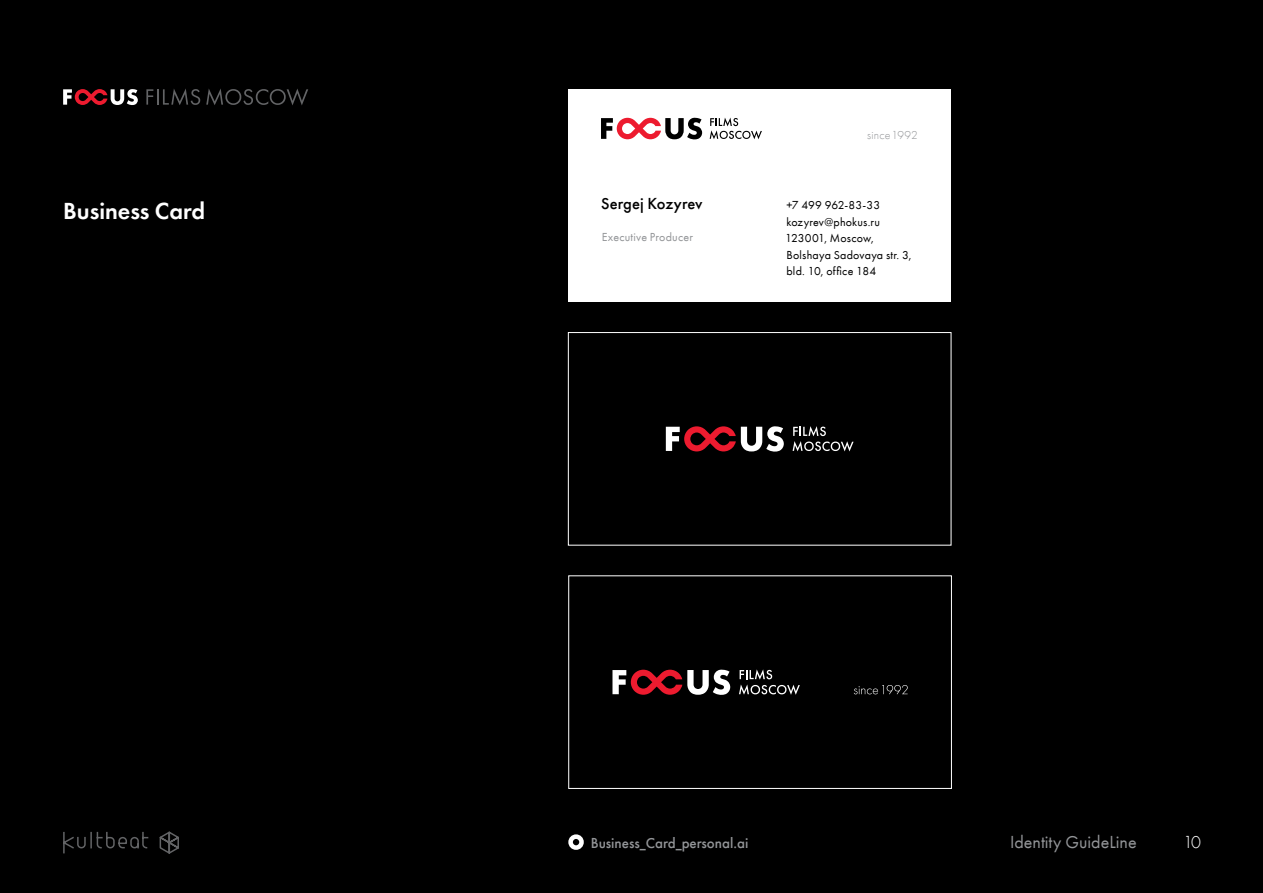
<style>
.page{position:relative;width:1263px;height:893px;background:#000}
.page>*{position:absolute;margin:0;border:0;box-sizing:border-box;transform-origin:0 0}
.t1{font:600 24px "Futura PT";color:#fff}
.t2{font:18px "Futura PT";color:#939598}
.t3{font:300 18px "Futura PT";color:#fff}
.t4{font:500 16.5px "Futura PT";letter-spacing:.005em;color:#000}
.t5{font:500 15px "Futura PT";color:#939598}
.t6{font:12px/16.5px "Futura PT";letter-spacing:.015em;color:#000}
.t7{font:12px "Futura PT";letter-spacing:.015em;color:#939598}
.t8{font:300 12px "Futura PT";letter-spacing:.015em;color:#939598}
</style>
<div class="page">
<svg style="left:159px;top:831px;width:20px;height:23px"></svg>
<svg style="left:63px;top:831px;width:86px;height:23px"></svg>
<svg style="left:63px;top:89px;width:75px;height:16px"></svg>
<svg style="left:146px;top:89px;width:54px;height:16px"></svg>
<svg style="left:206px;top:89px;width:102px;height:16px"></svg>
<div style="left:568px;top:834px;width:16px;height:16px;border:4px solid #fff;border-radius:50%"></div>
<div style="left:568px;top:89px;width:383px;height:213px;background:#fff"></div>
<svg style="left:710px;top:118px;width:52px;height:21px"></svg>
<svg style="left:601px;top:118px;width:101px;height:22px"></svg>
<svg style="left:792px;top:426px;width:61px;height:25px"></svg>
<svg style="left:666px;top:426px;width:118px;height:26px"></svg>
<div style="left:568px;top:332px;width:383px;height:213px;border:1px solid #fff"></div>
<svg style="left:739px;top:669px;width:61px;height:26px"></svg>
<svg style="left:612px;top:669px;width:118px;height:26px"></svg>
<svg style="left:854px;top:685px;width:54px;height:9px"></svg>
<div style="left:568px;top:575px;width:384px;height:214px;border:1px solid #fff"></div>
<h1 class="t1" style="left:63px;top:196px;width:144px">Business Card</h1>
<p class="t8" style="left:867px;top:128px;width:52px">since1992</p>
<h3 class="t4" style="left:601px;top:194px;width:103px">Sergej Kozyrev</h3>
<p class="t6" style="left:785px;top:197px;width:128px">+7 499 962-83-33 kozyrev@phokus.ru<br>123001, Moscow,<br>Bolshaya Sadovaya str. 3, bld. 10, office 184</p>
<p class="t7" style="left:602px;top:230px;width:93px">Executive Producer</p>
<p class="t5" style="left:591px;top:834px;width:159px">Business_Card_personal.ai</p>
<h2 class="t2" style="left:1010px;top:832px;width:128px">Identity GuideLine</h2>
<h2 class="t3" style="left:1183px;top:832px;width:19px">10</h2>
</div>
